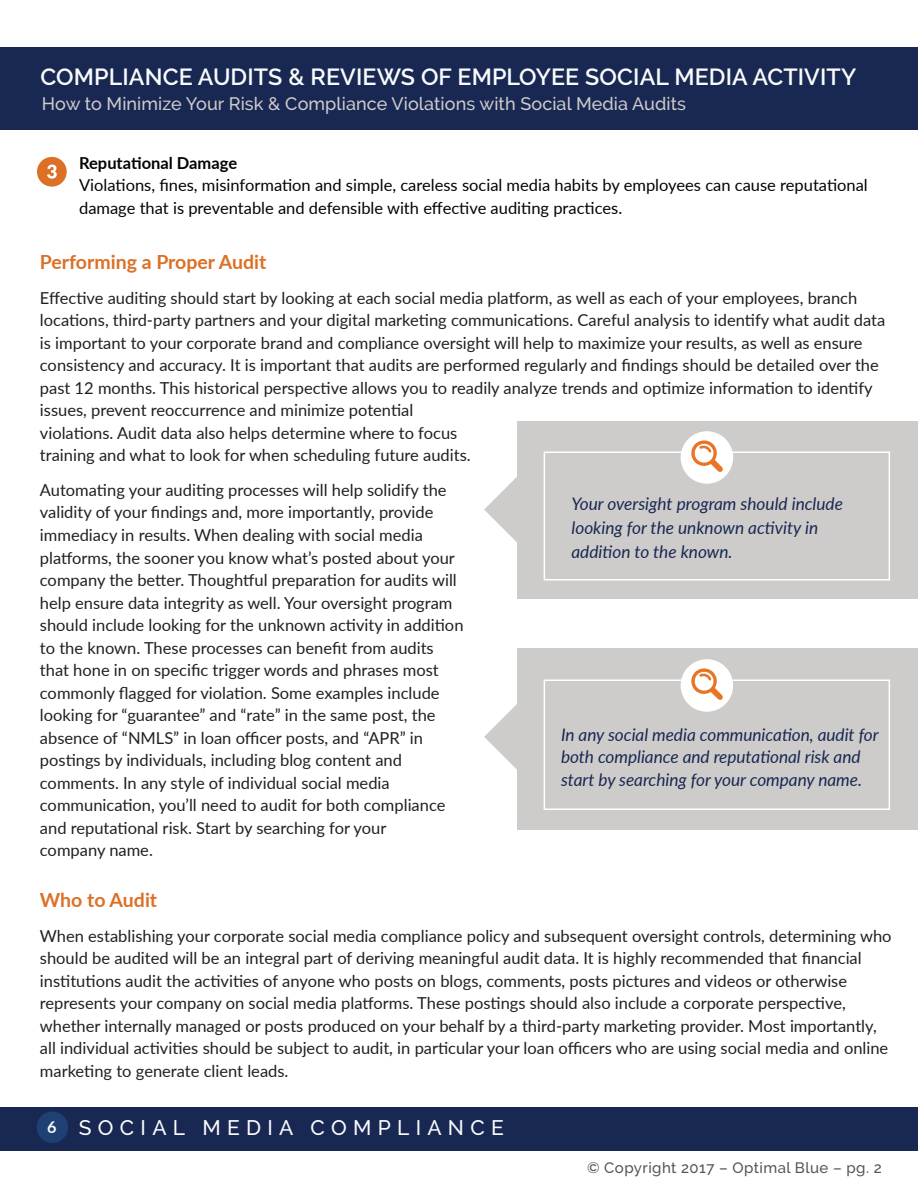
<style>
.page{position:relative;width:918px;height:1188px;background:#fff}
.page>*{position:absolute;margin:0;border:0;box-sizing:border-box;transform-origin:0 0}
.t1{font:600 23.25px "Raleway";letter-spacing:.005em;color:#f9fafa}
.t2{font:500 21px "Raleway";letter-spacing:.3em;color:#f9fafa}
.t3{font:700 19.5px "Lato";color:#dc7026}
.t4{font:500 18px "Raleway";letter-spacing:.005em;color:#ceccca}
.t5{font:italic 17.25px/24px "Lato";color:#182853}
.t6{font:16.5px/22.5px "Lato";color:#231f20}
.t7{font:16.5px/22.5px "Lato";color:#040503}
.t8{font:700 16.5px "Lato";color:#040503}
.t9{font:500 15px "Raleway";letter-spacing:.03em;color:#545654}
.s1{font-family:"Lato";font-weight:700;font-size:16.2px}
</style>
<div class="page">
<div style="left:0;top:47px;width:918px;height:83px;background:#182853"></div>
<div style="left:37px;top:157px;width:30px;height:30px;background:#dc7026;border-radius:50%"></div>
<svg style="left:47px;top:165px;width:10px;height:14px"></svg>
<div style="left:0;top:1107px;width:918px;height:43px;background:#182853"></div>
<div style="left:37px;top:1111px;width:31px;height:32px;background:#1f4073;border-radius:50%"></div>
<div style="left:518px;top:421px;width:400px;height:177px;background:#ceccca"></div>
<svg style="left:484px;top:476px;width:60px;height:67px"></svg>
<div style="left:544px;top:452px;width:346px;height:128px;border:2px solid #fff"></div>
<div style="left:681px;top:431px;width:52px;height:53px;background:#fff;border-radius:50%"></div>
<svg style="left:691px;top:440px;width:32px;height:32px"></svg>
<div style="left:518px;top:648px;width:400px;height:182px;background:#ceccca"></div>
<svg style="left:484px;top:703px;width:60px;height:67px"></svg>
<div style="left:544px;top:680px;width:346px;height:130px;border:2px solid #fff"></div>
<div style="left:681px;top:659px;width:52px;height:53px;background:#fff;border-radius:50%"></div>
<svg style="left:691px;top:668px;width:32px;height:32px"></svg>
<h1 class="t1" style="left:40px;top:63px;width:817px">COMPLIANCE AUDITS &amp; REVIEWS OF EMPLOYEE SOCIAL MEDIA ACTIVITY</h1>
<p class="t4" style="left:42px;top:93px;width:646px">How to Minimize Your Risk &amp; Compliance Violations with Social Media Audits</p>
<p class="t8" style="left:79px;top:151px;width:160px">Reputational Damage</p>
<p class="t7" style="left:79px;top:173px;width:790px">Violations, fines, misinformation and simple, careless social media habits by employees can cause reputational damage that is preventable and defensible with effective auditing practices.</p>
<p class="t3" style="left:40px;top:248px;width:228px">Performing a Proper Audit</p>
<p class="t6" style="left:40px;top:286px;width:847px">Effective auditing should start by looking at each social media platform, as well as each of your employees, branch locations, third-party partners and your digital marketing communications. Careful analysis to identify what audit data is important to your corporate brand and compliance oversight will help to maximize your results, as well as ensure consistency and accuracy. It is important that audits are performed regularly and findings should be detailed over the past 12 months. This historical perspective allows you to readily analyze trends and optimize information to identify</p>
<p class="t6" style="left:40px;top:399px;width:432px">issues, prevent reoccurrence and minimize potential violations. Audit data also helps determine where to focus training and what to look for when scheduling future audits.</p>
<p class="t6" style="left:40px;top:478px;width:425px">Automating your auditing processes will help solidify the validity of your findings and, more importantly, provide immediacy in results. When dealing with social media platforms, the sooner you know what’s posted about your company the better. Thoughtful preparation for audits will help ensure data integrity as well. Your oversight program should include looking for the unknown activity in addition to the known. These processes can benefit from audits that hone in on specific trigger words and phrases most commonly flagged for violation. Some examples include looking for “guarantee” and “rate” in the same post, the absence of “NMLS” in loan officer posts, and “APR” in postings by individuals, including blog content and comments. In any style of individual social media communication, you’ll need to audit for both compliance and reputational risk. Start by searching for your<br>company name.</p>
<p class="t5" style="left:572px;top:491px;width:273px">Your oversight program should include looking for the unknown activity in addition to the known.</p>
<p class="t5" style="left:561px;top:722px;width:319px;line-height:22.5px">In any social media communication, audit for both compliance and reputational risk and start by searching for your company name.</p>
<p class="t3" style="left:40px;top:886px;width:119px">Who to Audit</p>
<p class="t6" style="left:40px;top:924px;width:853px">When establishing your corporate social media compliance policy and subsequent oversight controls, determining who should be audited will be an integral part of deriving meaningful audit data. It is highly recommended that financial institutions audit the activities of anyone who posts on blogs, comments, posts pictures and videos or otherwise represents your company on social media platforms. These postings should also include a corporate perspective, whether internally managed or posts produced on your behalf by a third-party marketing provider. Most importantly, all individual activities should be subject to audit, in particular your loan officers who are using social media and online marketing to generate client leads.</p>
<p class="t2" style="left:47px;top:1115px;width:458px"><span class="s1">6</span> SOCIAL MEDIA COMPLIANCE</p>
<p class="t9" style="left:587px;top:1159px;width:296px">© Copyright 2017 – Optimal Blue – pg. 2</p>
</div>
